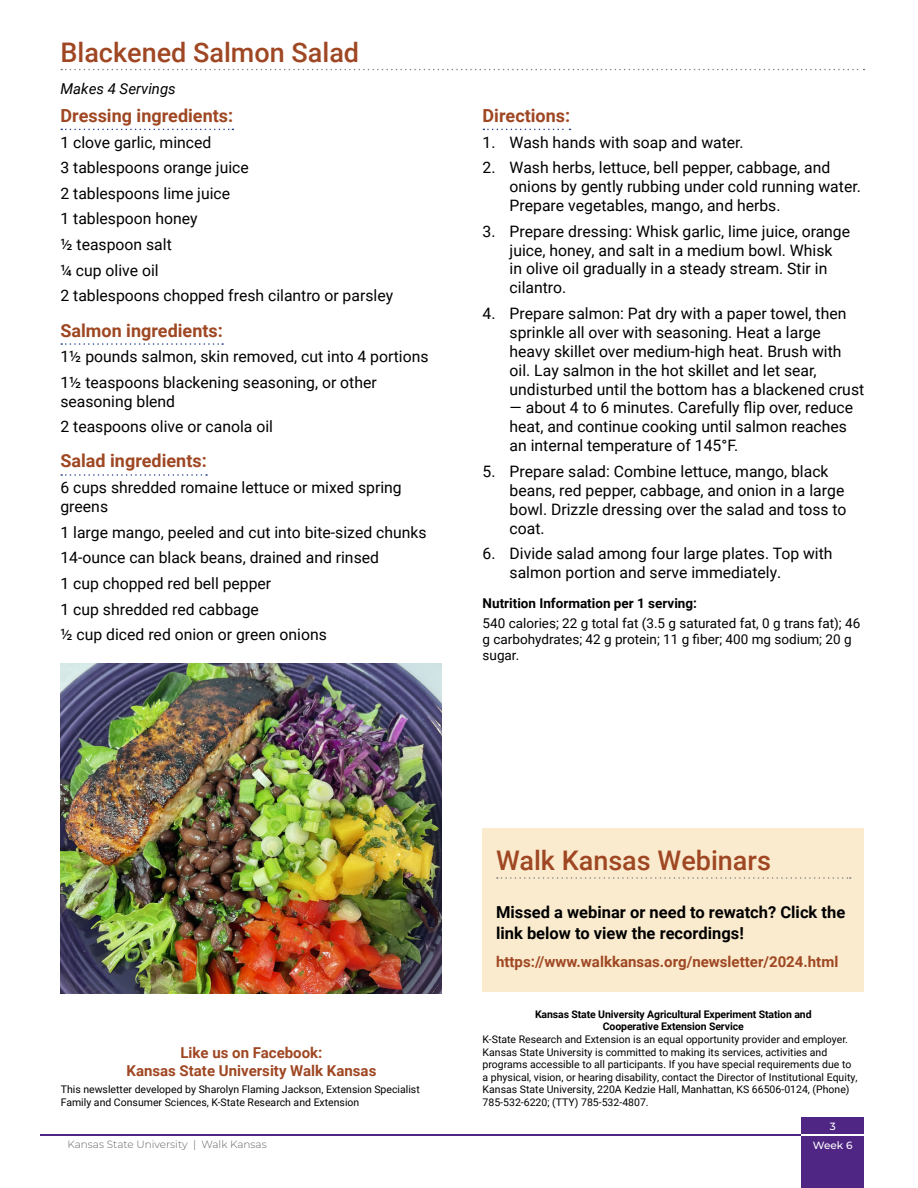
<style>
.page{position:relative;width:918px;height:1188px;background:#fff}
.page>*{position:absolute;margin:0;border:0;box-sizing:border-box;transform-origin:0 0}
.Headings{font:500 27px "Roboto";color:#9f4723}
.Subhead{font:700 18px "Roboto";color:#9f4723}
.Body{font:700 16.5px/21px "Roboto";color:#000}
.Recipe_Text{font:15.75px/18.9px "Roboto";color:#000}
.Body-2{font:700 15px/18px "Roboto";color:#9f4723;text-align:center}
.Recipe_Text-2{font:italic 15px "Roboto";color:#000}
.Recipe_Text-3{font:13.5px/16.2px "Roboto";color:#000}
.Recipe_Text-4{font:700 13.5px "Roboto";color:#000}
.t1{font:10.5px/12.6px "Roboto";color:#000}
.t2{font:700 10.5px/12.6px "Roboto";letter-spacing:-.01em;color:#000;text-align:center}
.t3{font:300 10.5px "Montserrat";color:#636466}
.t4{font:500 10.5px/19.4px "Montserrat";color:#fff;text-align:center}
</style>
<div class="page">
<hr style="left:40px;top:1134px;width:762px;height:1px;background:#4f2683">
<div style="left:802px;top:1117px;width:62px;height:71px;background:#4f2683"></div>
<hr style="left:802px;top:1134px;width:62px;height:1px;background:#fff">
<svg style="left:61px;top:69px;width:804px;height:1px"></svg>
<svg style="left:61px;top:129px;width:172px;height:1px"></svg>
<svg style="left:61px;top:343px;width:162px;height:2px"></svg>
<svg style="left:61px;top:474px;width:146px;height:2px"></svg>
<svg style="left:483px;top:129px;width:87px;height:1px"></svg>
<div style="left:483px;top:829px;width:381px;height:163px;background:#faebce"></div>
<svg style="left:497px;top:877px;width:354px;height:2px"></svg>
<img style="left:60px;top:664px;width:382px;height:330px">
<h1 class="Headings" style="left:60px;top:34px;width:300px">Blackened Salmon Salad</h1>
<p class="Recipe_Text-2" style="left:60px;top:78px;width:117px">Makes 4 Servings</p>
<h2 class="Subhead" style="left:60px;top:103px;width:174px">Dressing ingredients:</h2>
<p class="Recipe_Text" style="left:60px;top:132px;width:152px">1 clove garlic, minced</p>
<p class="Recipe_Text" style="left:60px;top:158px;width:190px">3 tablespoons orange juice</p>
<p class="Recipe_Text" style="left:60px;top:183px;width:171px">2 tablespoons lime juice</p>
<p class="Recipe_Text" style="left:60px;top:209px;width:139px">1 tablespoon honey</p>
<p class="Recipe_Text" style="left:60px;top:235px;width:113px">½ teaspoon salt</p>
<p class="Recipe_Text" style="left:60px;top:260px;width:100px">¼ cup olive oil</p>
<p class="Recipe_Text" style="left:60px;top:286px;width:334px">2 tablespoons chopped fresh cilantro or parsley</p>
<h2 class="Subhead" style="left:60px;top:318px;width:164px">Salmon ingredients:</h2>
<p class="Recipe_Text" style="left:60px;top:347px;width:370px">1½ pounds salmon, skin removed, cut into 4 portions</p>
<p class="Recipe_Text" style="left:60px;top:372px;width:318px">1½ teaspoons blackening seasoning, or other seasoning blend</p>
<p class="Recipe_Text" style="left:60px;top:417px;width:214px">2 teaspoons olive or canola oil</p>
<h2 class="Subhead" style="left:60px;top:448px;width:148px">Salad ingredients:</h2>
<p class="Recipe_Text" style="left:60px;top:478px;width:343px">6 cups shredded romaine lettuce or mixed spring greens</p>
<p class="Recipe_Text" style="left:60px;top:522px;width:368px">1 large mango, peeled and cut into bite-sized chunks</p>
<p class="Recipe_Text" style="left:60px;top:548px;width:320px">14-ounce can black beans, drained and rinsed</p>
<p class="Recipe_Text" style="left:60px;top:573px;width:212px">1 cup chopped red bell pepper</p>
<p class="Recipe_Text" style="left:60px;top:599px;width:200px">1 cup shredded red cabbage</p>
<p class="Recipe_Text" style="left:60px;top:625px;width:268px">½ cup diced red onion or green onions</p>
<h2 class="Subhead" style="left:483px;top:103px;width:89px">Directions:</h2>
<p class="Recipe_Text" style="left:483px;top:132px;width:263px">1. Wash hands with soap and water.</p>
<p class="Recipe_Text" style="left:510px;top:158px;width:353px;text-indent:-27px">2. Wash herbs, lettuce, bell pepper, cabbage, and onions by gently rubbing under cold running water.<br>Prepare vegetables, mango, and herbs.</p>
<p class="Recipe_Text" style="left:510px;top:221px;width:342px;text-indent:-27px">3. Prepare dressing: Whisk garlic, lime juice, orange juice, honey, and salt in a medium bowl. Whisk<br>in olive oil gradually in a steady stream. Stir in cilantro.</p>
<p class="Recipe_Text" style="left:510px;top:303px;width:356px;text-indent:-27px">4. Prepare salmon: Pat dry with a paper towel, then sprinkle all over with seasoning. Heat a large heavy skillet over medium-high heat. Brush with oil. Lay salmon in the hot skillet and let sear, undisturbed until the bottom has a blackened crust</p>
<p class="Recipe_Text" style="left:510px;top:398px;width:345px">— about 4 to 6 minutes. Carefully flip over, reduce heat, and continue cooking until salmon reaches an internal temperature of 145°F.</p>
<p class="Recipe_Text" style="left:510px;top:461px;width:338px;text-indent:-27px">5. Prepare salad: Combine lettuce, mango, black beans, red pepper, cabbage, and onion in a large bowl. Drizzle dressing over the salad and toss to coat.</p>
<p class="Recipe_Text" style="left:510px;top:544px;width:324px;text-indent:-27px">6. Divide salad among four large plates. Top with salmon portion and serve immediately.</p>
<p class="Recipe_Text-4" style="left:483px;top:594px;width:216px">Nutrition Information per 1 serving:</p>
<p class="Recipe_Text-3" style="left:483px;top:614px;width:379px">540 calories; 22 g total fat (3.5 g saturated fat, 0 g trans fat); 46 g carbohydrates; 42 g protein; 11 g fiber; 400 mg sodium; 20 g sugar.</p>
<p class="Body-2" style="left:126px;top:1043px;width:251px">Like us on Facebook:<br>Kansas State University Walk Kansas</p>
<p class="t1" style="left:61px;top:1083px;width:361px">This newsletter developed by Sharolyn Flaming Jackson, Extension Specialist<br>Family and Consumer Sciences, K-State Research and Extension</p>
<p class="t3" style="left:68px;top:1138px;width:201px">Kansas State University | Walk Kansas</p>
<h1 class="Headings" style="left:496px;top:842px;width:276px">Walk Kansas Webinars</h1>
<p class="Body" style="left:496px;top:902px;width:351px">Missed a webinar or need to rewatch? Click the link below to view the recordings!</p>
<p class="Body-2" style="left:496px;top:952px;width:344px">https://www.walkkansas.org/newsletter/2024.html</p>
<p class="t2" style="left:535px;top:1007px;width:278px">Kansas State University Agricultural Experiment Station and<br>Cooperative Extension Service</p>
<p class="t1" style="left:483px;top:1033px;width:376px">K-State Research and Extension is an equal opportunity provider and employer.<br>Kansas State University is committed to making its services, activities and programs accessible to all participants. If you have special requirements due to a physical, vision, or hearing disability, contact the Director of Institutional Equity, Kansas State University, 220A Kedzie Hall, Manhattan, KS 66506-0124, (Phone)<br>785-532-6220; (TTY) 785-532-4807.</p>
<p class="t4" style="left:813px;top:1116px;width:41px">3<br>Week 6</p>
</div>
